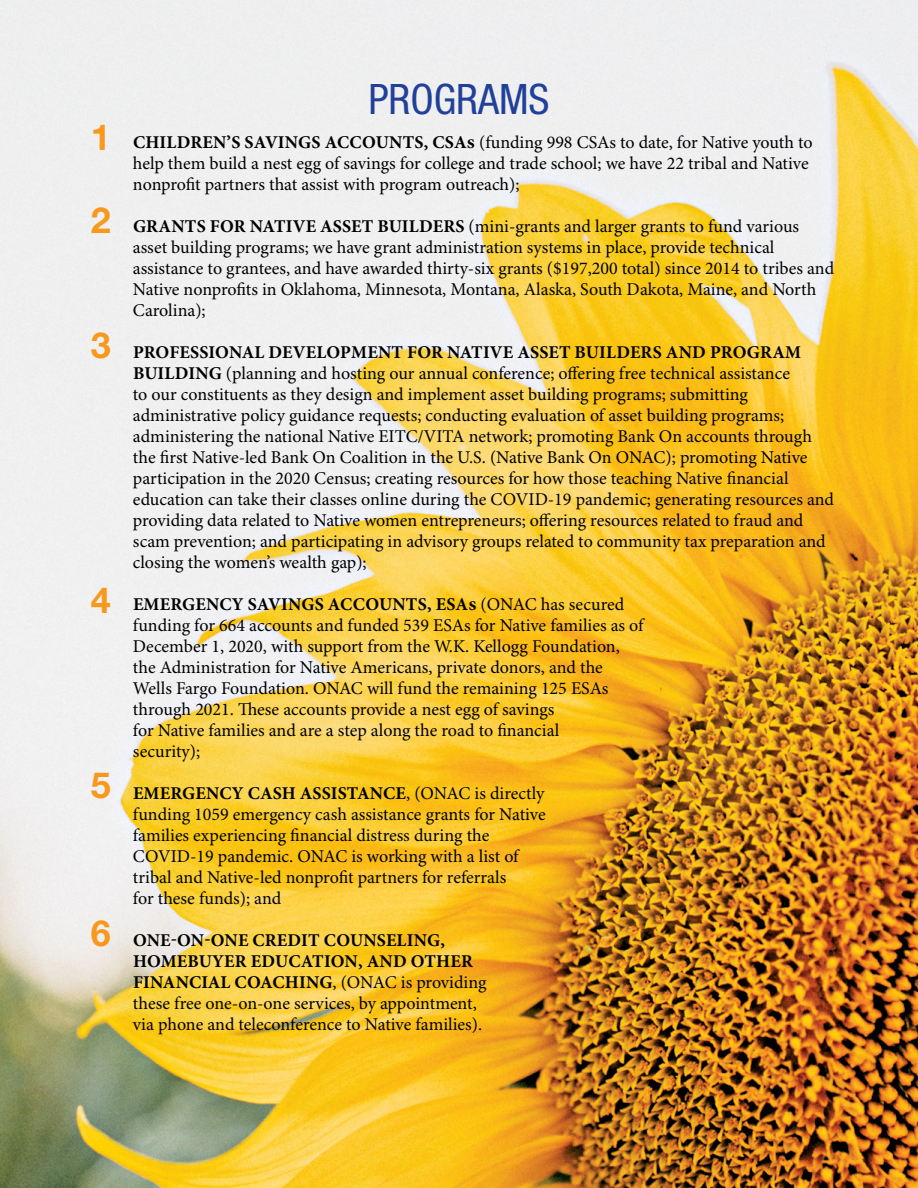
<style>
.page{position:relative;width:918px;height:1188px;background:#fff}
.page>*{position:absolute;margin:0;border:0;box-sizing:border-box;transform-origin:0 0}
.t1{font:condensed 42px "Helvetica Neue";color:#21409a}
.t2{font:700 36px "Helvetica Neue";color:#f8991d}
.t3{font:18px/21px "Minion Pro";color:#000}
.s1{font-weight:700}
</style>
<div class="page">
<img style="left:0;top:0;width:918px;height:1188px">
<h2 class="t2" style="left:91px;top:115px;width:22px">1</h2>
<h2 class="t2" style="left:91px;top:197px;width:22px">2</h2>
<h2 class="t2" style="left:91px;top:323px;width:22px">3</h2>
<h2 class="t2" style="left:91px;top:578px;width:22px">4</h2>
<h2 class="t2" style="left:91px;top:763px;width:22px">5</h2>
<h2 class="t2" style="left:91px;top:911px;width:22px">6</h2>
<h1 class="t1" style="left:368px;top:75px;width:183px">PROGRAMS</h1>
<p class="t3" style="left:133px;top:133px;width:681px"><span class="s1">CHILDREN’S SAVINGS ACCOUNTS, CSAs</span> (funding 998 CSAs to date, for Native youth to help them build a nest egg of savings for college and trade school; we have 22 tribal and Native nonprofit partners that assist with program outreach);</p>
<p class="t3" style="left:133px;top:217px;width:703px"><span class="s1">GRANTS FOR NATIVE ASSET BUILDERS</span> (mini-grants and larger grants to fund various asset building programs; we have grant administration systems in place, provide technical assistance to grantees, and have awarded thirty-six grants ($197,200 total) since 2014 to tribes and Native nonprofits in Oklahoma, Minnesota, Montana, Alaska, South Dakota, Maine, and North Carolina);</p>
<p class="t3" style="left:133px;top:343px;width:703px"><span class="s1">PROFESSIONAL DEVELOPMENT FOR NATIVE ASSET BUILDERS AND PROGRAM BUILDING</span> (planning and hosting our annual conference; offering free technical assistance<br>to our constituents as they design and implement asset building programs; submitting administrative policy guidance requests; conducting evaluation of asset building programs; administering the national Native EITC/VITA network; promoting Bank On accounts through the first Native-led Bank On Coalition in the U.S. (Native Bank On ONAC); promoting Native participation in the 2020 Census; creating resources for how those teaching Native financial education can take their classes online during the COVID-19 pandemic; generating resources and providing data related to Native women entrepreneurs; offering resources related to fraud and scam prevention; and participating in advisory groups related to community tax preparation and closing the women’s wealth gap);</p>
<p class="t3" style="left:133px;top:595px;width:512px"><span class="s1">EMERGENCY SAVINGS ACCOUNTS, ESAs</span> (ONAC has secured funding for 664 accounts and funded 539 ESAs for Native families as of December 1, 2020, with support from the W.K. Kellogg Foundation, the Administration for Native Americans, private donors, and the Wells Fargo Foundation. ONAC will fund the remaining 125 ESAs through 2021. These accounts provide a nest egg of savings<br>for Native families and are a step along the road to financial<br>security);</p>
<p class="t3" style="left:133px;top:784px;width:414px"><span class="s1">EMERGENCY CASH ASSISTANCE</span>, (ONAC is directly funding 1059 emergency cash assistance grants for Native families experiencing financial distress during the COVID-19 pandemic. ONAC is working with a list of tribal and Native-led nonprofit partners for referrals<br>for these funds); and</p>
<p class="t3" style="left:133px;top:931px;width:355px"><span class="s1">ONE-ON-ONE CREDIT COUNSELING, HOMEBUYER EDUCATION, AND OTHER FINANCIAL COACHING</span>, (ONAC is providing these free one-on-one services, by appointment, via phone and teleconference to Native families).</p>
</div>
